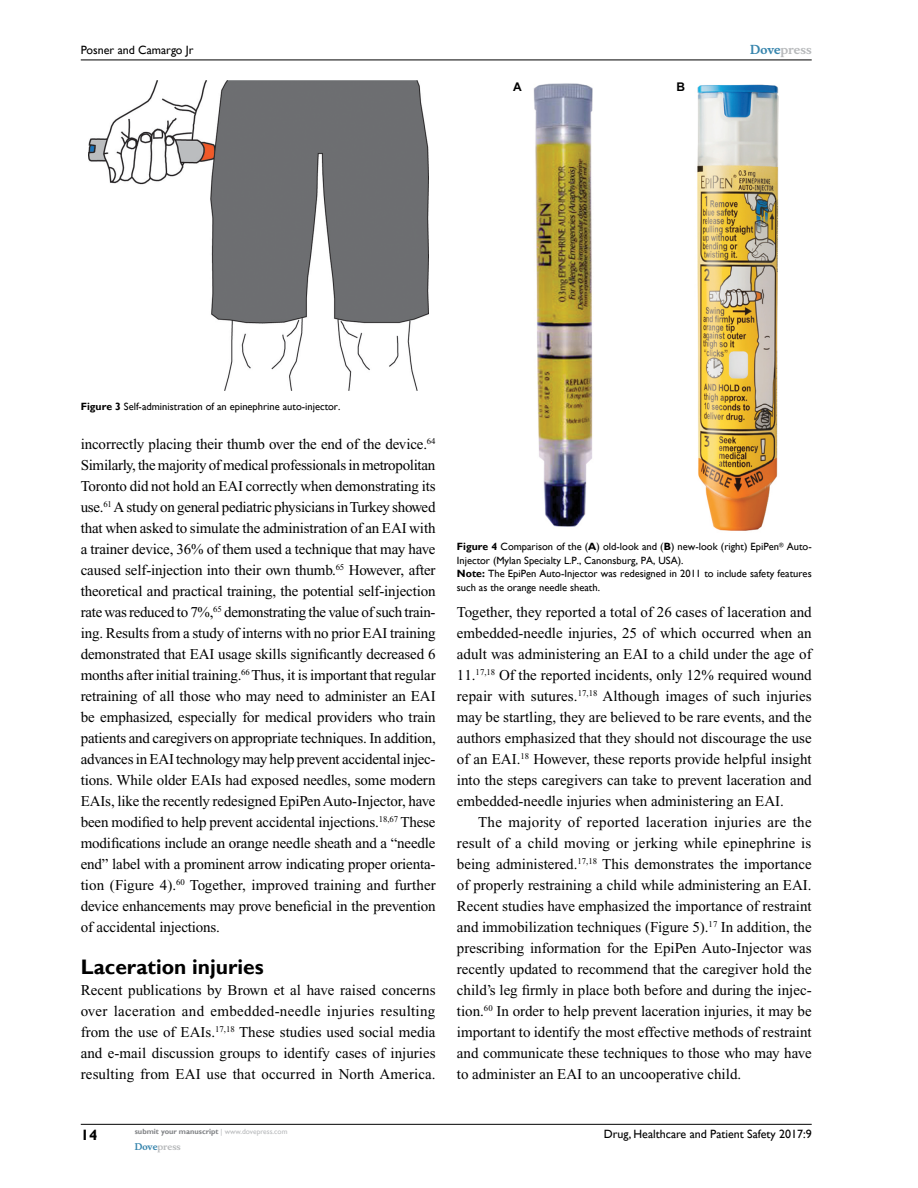
<style>
.page{position:relative;width:918px;height:1188px;background:#fff}
.page>*{position:absolute;margin:0;border:0;box-sizing:border-box;transform-origin:0 0}
.t1{font:700 21px "Gill Sans";color:#000}
.t2{font:15px/21px "Times New Roman";color:#000;text-align:justify}
.t3{font:700 15px "Gill Sans";color:#000}
.t4{font:12px "Gill Sans";color:#000}
.t5{font:700 12px "Musee";color:#b8babc}
.t6{font:700 12px "Arial";color:#000}
.t7{font:10.5px/13.5px "Gill Sans";color:#000}
.t8{font:700 9px "Musee";color:#b8babc}
.t9{font:700 7.5px "Gill Sans";color:#808285}
.s1{color:#3785ad}
.s2{font-weight:700}
.s3{font-weight:400;color:#b8babc}
</style>
<div class="page">
<hr style="left:81px;top:1124px;width:731px;height:1px;background:#000">
<hr style="left:81px;top:60px;width:731px;height:1px;background:#000">
<img style="left:88px;top:80px;width:340px;height:310px">
<img style="left:533px;top:83px;width:246px;height:448px">
<p class="t4" style="left:81px;top:43px;width:114px">Posner and Camargo Jr</p>
<p class="t6" style="left:513px;top:79px;width:10px">A</p>
<p class="t6" style="left:677px;top:79px;width:10px">B</p>
<p class="t5" style="left:750px;top:43px;width:63px"><span class="s1">Dove</span>press</p>
<p class="t7" style="left:81px;top:400px;width:261px"><span class="s2">Figure 3</span> Self-administration of an epinephrine auto-injector.</p>
<p class="t2" style="left:81px;top:434px;width:357px">incorrectly placing their thumb over the end of the device.<sup>64<br></sup>Similarly, the majority of medical professionals in metropolitan Toronto did not hold an EAI correctly when demonstrating its use.<sup>61</sup> A study on general pediatric physicians in Turkey showed that when asked to simulate the administration of an EAI with a trainer device, 36% of them used a technique that may have caused self-injection into their own thumb.<sup>65</sup> However, after theoretical and practical training, the potential self-injection rate was reduced to 7%,<sup>65</sup> demonstrating the value of such train&shy;ing. Results from a study of interns with no prior EAI training demonstrated that EAI usage skills significantly decreased 6 months after initial training.<sup>66</sup> Thus, it is important that regular retraining of all those who may need to administer an EAI be emphasized, especially for medical providers who train patients and caregivers on appropriate techniques. In addition, advances in EAI technology may help prevent accidental injec&shy;tions. While older EAIs had exposed needles, some modern EAIs, like the recently redesigned EpiPen Auto-Injector, have been modified to help prevent accidental injections.<sup>18,67</sup> These modifications include an orange needle sheath and a “needle end” label with a prominent arrow indicating proper orienta&shy;tion (Figure 4).<sup>60</sup> Together, improved training and further device enhancements may prove beneficial in the prevention of accidental injections.</p>
<h1 class="t1" style="left:81px;top:954px;width:185px">Laceration injuries</h1>
<p class="t2" style="left:81px;top:980px;width:356px">Recent publications by Brown et al have raised concerns over laceration and embedded-needle injuries resulting from the use of EAIs.<sup>17,18</sup> These studies used social media and e-mail discussion groups to identify cases of injuries resulting from EAI use that occurred in North America.</p>
<p class="t3" style="left:81px;top:1126px;width:18px">14</p>
<p class="t9" style="left:135px;top:1127px;width:154px">submit your manuscript <span class="s3">| www.dovepress.com</span></p>
<p class="t8" style="left:135px;top:1141px;width:48px"><span class="s1">Dove</span>press</p>
<p class="t7" style="left:457px;top:540px;width:356px"><span class="s2">Figure 4</span> Comparison of the (<span class="s2">A</span>) old-look and (<span class="s2">B</span>) new-look (right) EpiPen<sup>®</sup> Auto-Injector (Mylan Specialty L.P., Canonsburg, PA, USA).<br><span class="s2">Note:</span> The EpiPen Auto-Injector was redesigned in 2011 to include safety features such as the orange needle sheath.</p>
<p class="t2" style="left:457px;top:602px;width:356px">Together, they reported a total of 26 cases of laceration and embedded-needle injuries, 25 of which occurred when an adult was administering an EAI to a child under the age of 11.<sup>17,18</sup> Of the reported incidents, only 12% required wound repair with sutures.<sup>17,18</sup> Although images of such injuries may be startling, they are believed to be rare events, and the authors emphasized that they should not discourage the use of an EAI.<sup>18</sup> However, these reports provide helpful insight into the steps caregivers can take to prevent laceration and embedded-needle injuries when administering an EAI.</p>
<p class="t2" style="left:457px;top:812px;width:356px;text-indent:21px">The majority of reported laceration injuries are the result of a child moving or jerking while epinephrine is being administered.<sup>17,18</sup> This demonstrates the importance of properly restraining a child while administering an EAI.<br>Recent studies have emphasized the importance of restraint and immobilization techniques (Figure 5).<sup>17</sup> In addition, the prescribing information for the EpiPen Auto-Injector was recently updated to recommend that the caregiver hold the child’s leg firmly in place both before and during the injec&shy;tion.<sup>60</sup> In order to help prevent laceration injuries, it may be important to identify the most effective methods of restraint and communicate these techniques to those who may have to administer an EAI to an uncooperative child.</p>
<p class="t4" style="left:604px;top:1127px;width:209px">Drug, Healthcare and Patient Safety 2017:9</p>
</div>
